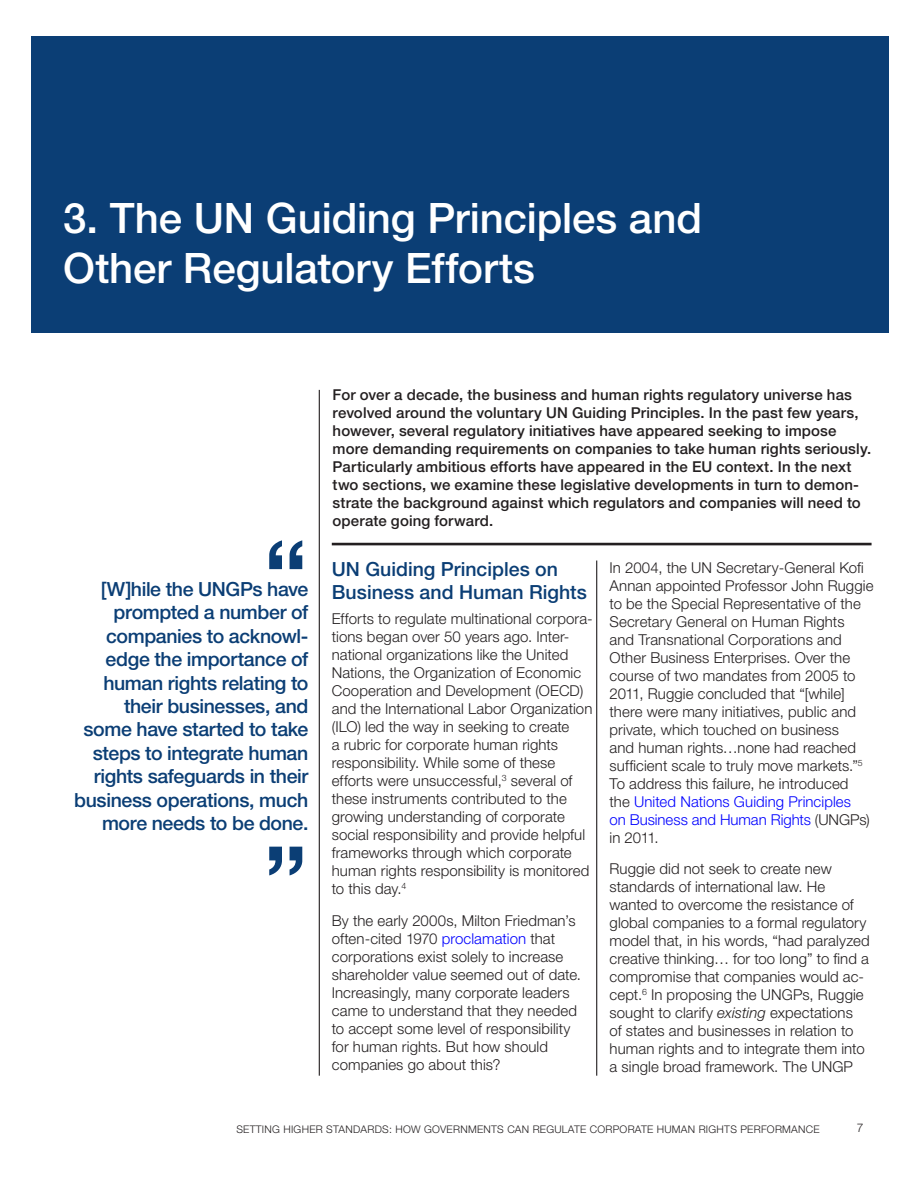
<style>
.page{position:relative;width:918px;height:1188px;background:#fff}
.page>*{position:absolute;margin:0;border:0;box-sizing:border-box;transform-origin:0 0}
.t1{font:500 102px "Helvetica Neue LT Pro";color:#0b3e75}
.t2{font:500 42px/50.4px "Helvetica Neue LT Pro";letter-spacing:-.005em;color:#fff}
.t3{font:500 19.5px/23.4px "Helvetica Neue LT Pro";letter-spacing:-.02em;color:#0b3e75;text-align:right}
.t4{font:500 19.5px/23.4px "Helvetica Neue LT Pro";color:#0b3e75}
.t5{font:300 15px/18px "Helvetica Neue LT Pro";letter-spacing:.005em;color:#231f20}
.t6{font:500 15px/18px "Helvetica Neue LT Pro";letter-spacing:.01em;color:#231f20}
.t7{font:300 12px "Helvetica Neue LT Pro";color:#231f20}
.t8{font:300 10.5px "Helvetica Neue LT Pro";letter-spacing:.025em;color:#231f20}
.s1{color:#00f}
.s2{font-style:italic}
</style>
<div class="page">
<div style="left:31px;top:36px;width:858px;height:297px;background:#0b3e75"></div>
<hr style="left:319px;top:390px;width:1px;height:686px;background:#231f20">
<hr style="left:596px;top:561px;width:1px;height:515px;background:#231f20">
<hr style="left:332px;top:543px;width:540px;height:2px;background:#231f20">
<h1 class="t2" style="left:63px;top:192px;width:640px">3. The UN Guiding Principles and<br>Other Regulatory Efforts</h1>
<h1 class="t1" style="left:263px;top:516px;width:47px">“</h1>
<h3 class="t3" style="left:101px;top:577px;width:209px">[W]hile the UNGPs have prompted a number of</h3>
<h3 class="t3" style="left:74px;top:624px;width:236px">companies to acknowl&shy;edge the importance of human rights relating to their businesses, and some have started to take steps to integrate human rights safeguards in their business operations, much more needs to be done.</h3>
<h1 class="t1" style="left:263px;top:822px;width:47px">”</h1>
<p class="t6" style="left:333px;top:385px;width:540px">For over a decade, the business and human rights regulatory universe has revolved around the voluntary UN Guiding Principles. In the past few years, however, several regulatory initiatives have appeared seeking to impose more demanding requirements on companies to take human rights seriously.<br>Particularly ambitious efforts have appeared in the EU context. In the next two sections, we examine these legislative developments in turn to demon&shy;strate the background against which regulators and companies will need to operate going forward.</p>
<p class="t4" style="left:332px;top:557px;width:257px">UN Guiding Principles on<br>Business and Human Rights</p>
<p class="t5" style="left:332px;top:609px;width:262px">Efforts to regulate multinational corpora&shy;tions began over 50 years ago. Inter&shy;national organizations like the United Nations, the Organization of Economic Cooperation and Development (OECD) and the International Labor Organization (ILO) led the way in seeking to create<br>a rubric for corporate human rights responsibility. While some of these efforts were unsuccessful,<sup>3</sup> several of these instruments contributed to the growing understanding of corporate social responsibility and provide helpful frameworks through which corporate human rights responsibility is monitored to this day.<sup>4</sup></p>
<p class="t5" style="left:332px;top:911px;width:251px">By the early 2000s, Milton Friedman’s often-cited 1970 <span class="s1">proclamation</span> that corporations exist solely to increase shareholder value seemed out of date.<br>Increasingly, many corporate leaders came to understand that they needed to accept some level of responsibility for human rights. But how should companies go about this?</p>
<p class="t5" style="left:610px;top:558px;width:265px">In 2004, the UN Secretary-General Kofi Annan appointed Professor John Ruggie to be the Special Representative of the Secretary General on Human Rights<br>and Transnational Corporations and Other Business Enterprises. Over the course of two mandates from 2005 to 2011, Ruggie concluded that “[while] there were many initiatives, public and private, which touched on business<br>and human rights…none had reached sufficient scale to truly move markets.”<sup>5<br></sup>To address this failure, he introduced<br>the <span class="s1">United Nations Guiding Principles<br>on Business and Human Rights</span> (UNGPs) in 2011.</p>
<p class="t5" style="left:610px;top:860px;width:262px">Ruggie did not seek to create new standards of international law. He wanted to overcome the resistance of global companies to a formal regulatory model that, in his words, “had paralyzed creative thinking… for too long” to find a compromise that companies would ac&shy;cept.<sup>6</sup> In proposing the UNGPs, Ruggie sought to clarify <span class="s2">existing</span> expectations<br>of states and businesses in relation to human rights and to integrate them into a single broad framework. The UNGP</p>
<p class="t8" style="left:236px;top:1123px;width:585px">SETTING HIGHER STANDARDS: HOW GOVERNMENTS CAN REGULATE CORPORATE HUMAN RIGHTS PERFORMANCE</p>
<p class="t7" style="left:857px;top:1121px;width:8px">7</p>
</div>
